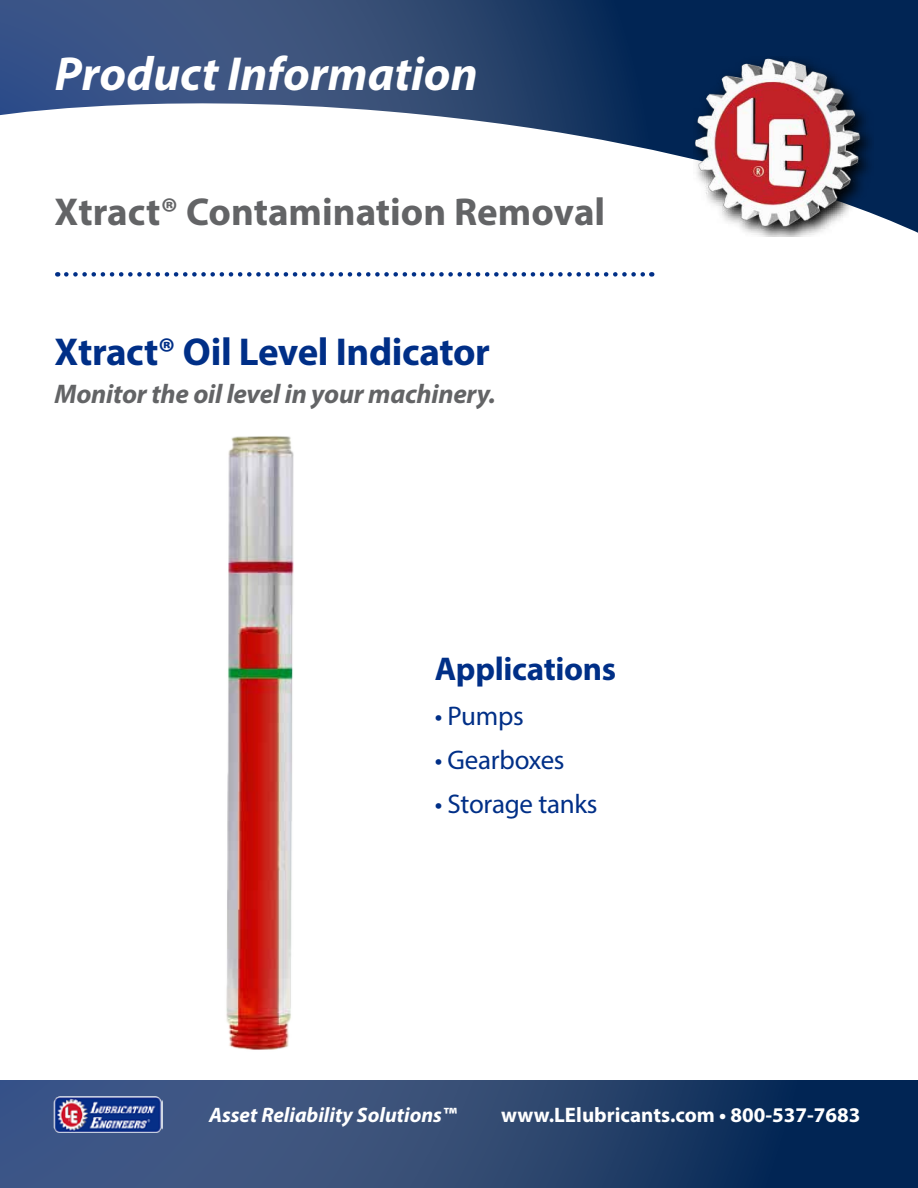
<style>
.page{position:relative;width:918px;height:1188px;background:#fff}
.page>*{position:absolute;margin:0;border:0;box-sizing:border-box;transform-origin:0 0}
.t1{font:italic 700 48px "Myriad Pro";color:#fff}
.t2{font:700 39px "Myriad Pro";color:#636466}
.t3{font:700 39px "Myriad Pro";letter-spacing:-.01em;color:#002f87}
.t4{font:700 33px "Myriad Pro";letter-spacing:-.01em;color:#002f87}
.t5{font:italic 700 27px "Myriad Pro";letter-spacing:-.01em;color:#636466}
.t6{font:27px "Myriad Pro";letter-spacing:-.01em;color:#002f87}
.t7{font:700 21px "Myriad Pro";color:#fff}
.t8{font:italic 700 21px "Myriad Pro";color:#fff}
</style>
<div class="page">
<svg style="left:0;top:0;width:918px;height:237px"></svg>
<svg style="left:0;top:1081px;width:918px;height:107px;background:#29446f"></svg>
<img style="left:52px;top:1096px;width:111px;height:36px">
<img style="left:694px;top:56px;width:180px;height:180px">
<img style="left:226px;top:436px;width:68px;height:614px">
<svg style="left:66px;top:272px;width:586px;height:5px"></svg>
<h1 class="t1" style="left:55px;top:43px;width:424px">Product Information</h1>
<h2 class="t2" style="left:55px;top:187px;width:552px">Xtract® Contamination Removal</h2>
<h2 class="t3" style="left:55px;top:326px;width:437px">Xtract® Oil Level Indicator</h2>
<p class="t5" style="left:55px;top:376px;width:443px">Monitor the oil level in your machinery.</p>
<p class="t4" style="left:435px;top:648px;width:183px">Applications</p>
<p class="t6" style="left:435px;top:699px;width:91px">• Pumps</p>
<p class="t6" style="left:435px;top:743px;width:131px">• Gearboxes</p>
<p class="t6" style="left:435px;top:788px;width:164px">• Storage tanks</p>
<p class="t8" style="left:209px;top:1102px;width:249px">Asset Reliability Solutions™</p>
<p class="t7" style="left:501px;top:1102px;width:361px">www.LElubricants.com • 800-537-7683</p>
</div>
